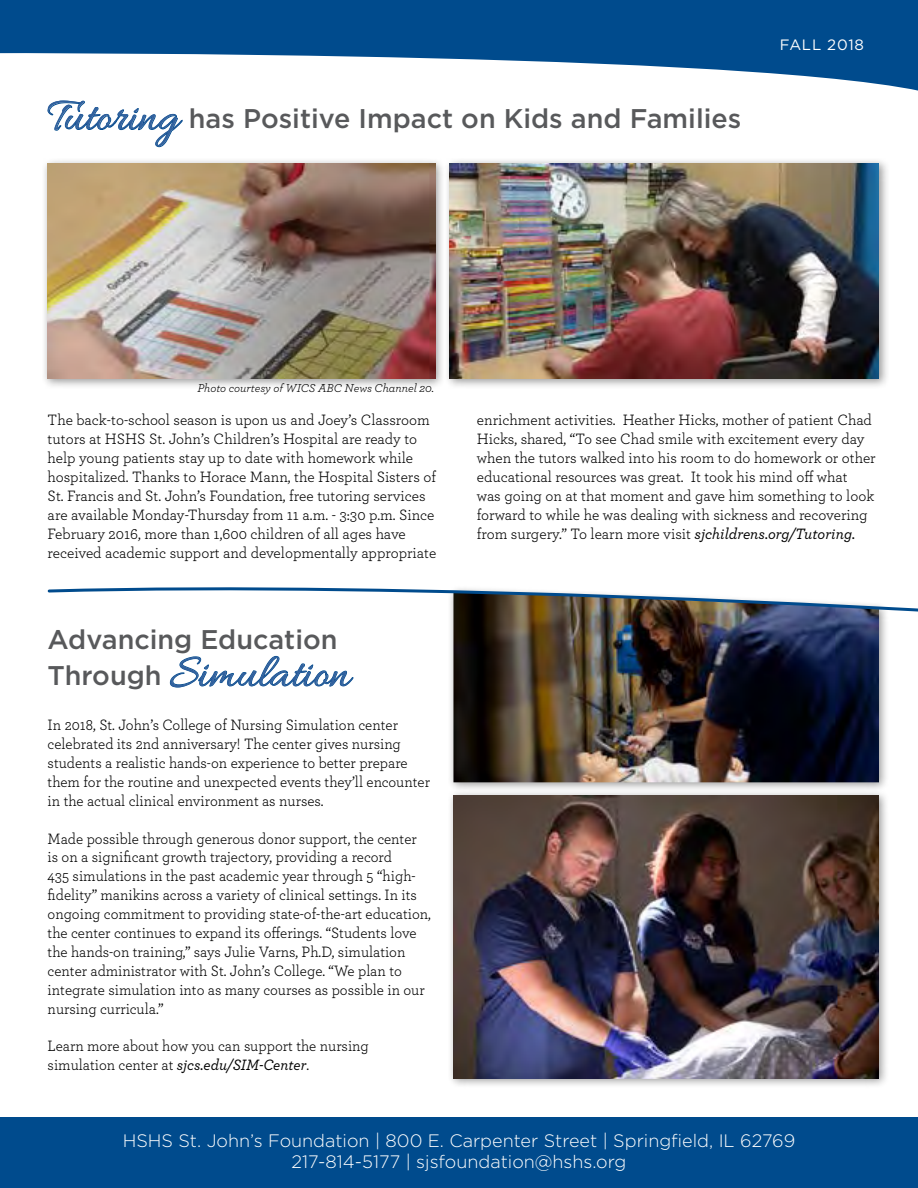
<style>
.page{position:relative;width:918px;height:1188px;background:#fff}
.page>*{position:absolute;margin:0;border:0;box-sizing:border-box;transform-origin:0 0}
.t1{font:48px "Allura";color:#32619e}
.t2{font:500 27px "Gotham";color:#58595b}
.t3{font:300 18px/21.6px "Gotham";color:#fff;text-align:center}
.t4{font:15.75px/18.9px "Archer";color:#000;scale:.95 1}
.t5{font:15.75px/18.9px "Archer";color:#000}
.t6{font:15px "Gotham";letter-spacing:.05em;color:#fff}
.t7{font:italic 12px "Archer";color:#000}
.s1{font-family:"Allura";font-weight:400;font-size:48px;color:#32619e}
.s2{font-weight:500;font-style:italic}
.s3{font-family:"Gotham";font-weight:500;font-size:27px;color:#58595b}
</style>
<div class="page">
<svg style="left:0;top:0;width:918px;height:91px;fill:#004b8d"></svg>
<div style="left:0;top:1118px;width:918px;height:70px;background:#004b8d"></div>
<div style="left:448px;top:585px;width:441px;height:207px;background:#000;opacity:.4"></div>
<img style="left:453px;top:614px;width:426px;height:168px">
<div style="left:448px;top:790px;width:441px;height:298px;background:#000;opacity:.4"></div>
<img style="left:453px;top:795px;width:426px;height:283px">
<svg style="left:47px;top:585px;width:871px;height:29px"></svg>
<svg style="left:47px;top:100px;width:136px;height:48px"></svg>
<div style="left:42px;top:158px;width:403px;height:231px;background:#000;opacity:.4"></div>
<img style="left:48px;top:164px;width:387px;height:214px">
<svg style="left:170px;top:656px;width:184px;height:32px"></svg>
<div style="left:444px;top:158px;width:446px;height:231px;background:#000;opacity:.4"></div>
<img style="left:450px;top:163px;width:429px;height:215px">
<h2 class="t2" style="left:48px;top:101px;width:695px"><span class="s1">Tutoring</span> has Positive Impact on Kids and Families</h2>
<p class="t6" style="left:780px;top:35px;width:86px">FALL 2018</p>
<p class="t7" style="left:198px;top:380px;width:238px">Photo courtesy of WICS ABC News Channel 20.</p>
<p class="t5" style="left:48px;top:410px;width:390px">The back-to-school season is upon us and Joey’s Classroom tutors at HSHS St. John’s Children’s Hospital are ready to help young patients stay up to date with homework while hospitalized. Thanks to Horace Mann, the Hospital Sisters of St. Francis and St. John’s Foundation, free tutoring services are available Monday-Thursday from 11 a.m. - 3:30 p.m. Since February 2016, more than 1,600 children of all ages have received academic support and developmentally appropriate</p>
<p class="t5" style="left:477px;top:410px;width:400px">enrichment activities. Heather Hicks, mother of patient Chad Hicks, shared, “To see Chad smile with excitement every day when the tutors walked into his room to do homework or other educational resources was great. It took his mind off what<br>was going on at that moment and gave him something to look forward to while he was dealing with sickness and recovering from surgery.” To learn more visit <span class="s2">sjchildrens.org/Tutoring.</span></p>
<h2 class="t2" style="left:48px;top:622px;width:291px">Advancing Education</h2>
<h1 class="t1" style="left:48px;top:646px;width:304px"><span class="s3">Through</span> Simulation</h1>
<p class="t4" style="left:48px;top:715px;width:404px">In 2018, St. John’s College of Nursing Simulation center celebrated its 2nd anniversary! The center gives nursing students a realistic hands-on experience to better prepare them for the routine and unexpected events they’ll encounter in the actual clinical environment as nurses.</p>
<p class="t4" style="left:48px;top:828px;width:405px">Made possible through generous donor support, the center is on a significant growth trajectory, providing a record<br>435 simulations in the past academic year through 5 “high&shy;fidelity” manikins across a variety of clinical settings. In its ongoing commitment to providing state-of-the-art education, the center continues to expand its offerings. “Students love the hands-on training,” says Julie Varns, Ph.D, simulation center administrator with St. John’s College. “We plan to integrate simulation into as many courses as possible in our nursing curricula.”</p>
<p class="t4" style="left:48px;top:1036px;width:340px">Learn more about how you can support the nursing simulation center at <span class="s2">sjcs.edu/SIM-Center</span>.</p>
<p class="t3" style="left:123px;top:1129px;width:674px">HSHS St. John’s Foundation | 800 E. Carpenter Street | Springfield, IL 62769<br>217-814-5177 | sjsfoundation@hshs.org</p>
</div>
